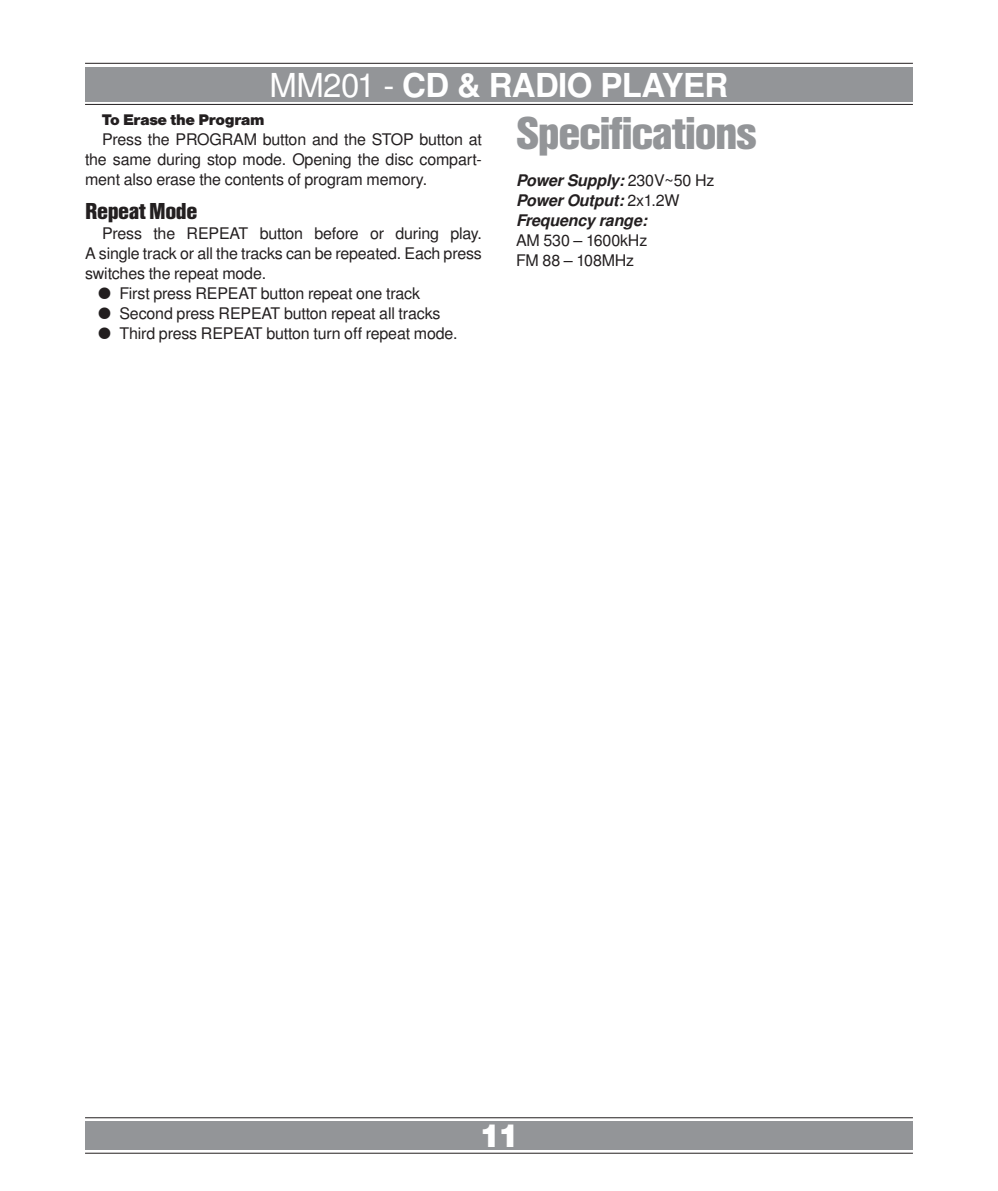
<style>
.page{position:relative;width:998px;height:1191px;background:#fff}
.page>*{position:absolute;margin:0;border:0;box-sizing:border-box;transform-origin:0 0}
._06_Tytół_I_Stopnia{font:48px "Nimbus San TOT Bla Con";letter-spacing:-.03em;color:#939598}
.t1{font:900 34px "Nimbus San TOT";color:#fff}
.t2{font:700 33px "Nimbus San LOT";letter-spacing:-.02em;color:#fff}
._07_Tytół_II_Stopnia{font:24px "Nimbus San TOT Bla Con";letter-spacing:-.02em;color:#231f20}
._04_Podcięty_Kropka{font:16px/20px "Nimbus San LOT";letter-spacing:-.01em;color:#231f20;text-align:justify}
.t3{font:italic 700 16px "Nimbus San LOT";letter-spacing:-.01em;color:#231f20}
._08_Tytół_III_Stopni{font:900 16px "Nimbus San TOT";letter-spacing:-.03em;color:#231f20}
.s1{font-weight:400}
.s2{font-weight:400;font-style:normal}
</style>
<div class="page">
<div style="left:85px;top:67px;width:828px;height:34px;background:#939598"></div>
<div style="left:85px;top:1121px;width:828px;height:28px;background:#939598"></div>
<hr style="left:85px;top:63px;width:828px;height:1px;background:#231f20">
<hr style="left:85px;top:104px;width:828px;height:1px;background:#231f20">
<hr style="left:85px;top:1117px;width:828px;height:1px;background:#231f20">
<hr style="left:85px;top:1152px;width:828px;height:1px;background:#231f20">
<h3 class="t2" style="left:270px;top:65px;width:460px"><span class="s1">MM201 -</span> CD &amp; RADIO PLAYER</h3>
<p class="_08_Tytół_III_Stopni" style="left:102px;top:111px;width:164px">To Erase the Program</p>
<p class="_04_Podcięty_Kropka" style="left:85px;top:130px;width:398px;text-indent:17px">Press the PROGRAM button and the STOP button at the same during stop mode. Opening the disc compart&shy;ment also erase the contents of program memory.</p>
<p class="_07_Tytół_II_Stopnia" style="left:85px;top:197px;width:114px">Repeat Mode</p>
<p class="_04_Podcięty_Kropka" style="left:85px;top:223px;width:398px;text-indent:17px">Press the REPEAT button before or during play.<br>A single track or all the tracks can be repeated. Each press switches the repeat mode.</p>
<p class="_04_Podcięty_Kropka" style="left:119px;top:283px;width:302px">First press REPEAT button repeat one track</p>
<p class="_04_Podcięty_Kropka" style="left:119px;top:303px;width:322px">Second press REPEAT button repeat all tracks</p>
<p class="_04_Podcięty_Kropka" style="left:119px;top:323px;width:340px">Third press REPEAT button turn off repeat mode.</p>
<p class="_06_Tytół_I_Stopnia" style="left:516px;top:106px;width:243px">Specifications</p>
<p class="t3" style="left:516px;top:171px;width:200px">Power Supply: <span class="s2">230V~50 Hz</span></p>
<p class="t3" style="left:516px;top:191px;width:165px">Power Output: <span class="s2">2x1.2W</span></p>
<p class="t3" style="left:516px;top:211px;width:133px">Frequency range:</p>
<p class="_04_Podcięty_Kropka" style="left:516px;top:231px;width:133px">AM 530 – 1600kHz</p>
<p class="_04_Podcięty_Kropka" style="left:516px;top:251px;width:120px">FM 88 – 108MHz</p>
<h2 class="t1" style="left:478px;top:1116px;width:42px">11</h2>
</div>
